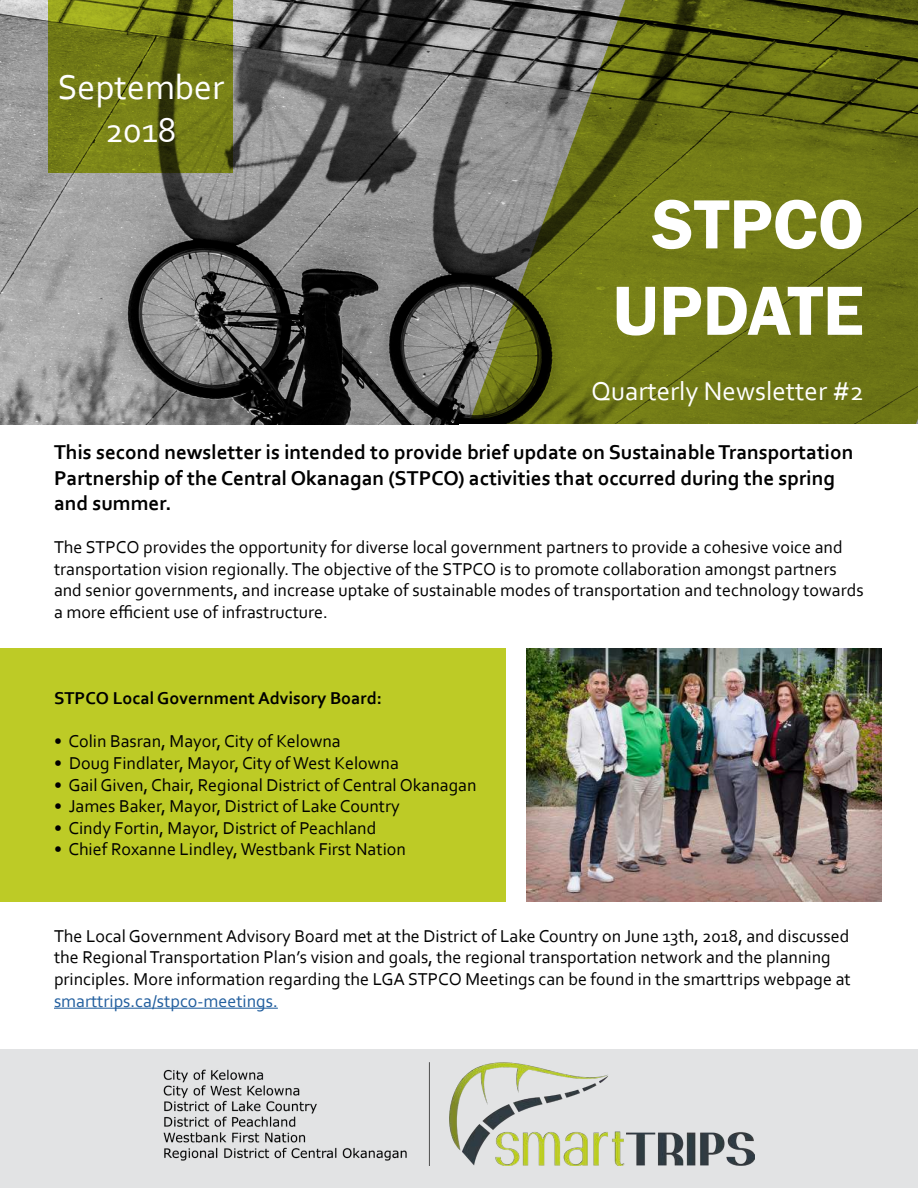
<style>
.page{position:relative;width:918px;height:1188px;background:#fff}
.page>*{position:absolute;margin:0;border:0;box-sizing:border-box;transform-origin:0 0}
.t1{font:600 72px/86.4px "Franklin Gothic";color:#fff;text-align:center}
.t2{font:36px/43.2px "Corbel";color:#fff;text-align:center}
.t3{font:27px "Corbel";color:#fff}
.t4{font:700 21px/25.2px "Corbel";color:#000}
.t5{font:18px/21.6px "Corbel";color:#000}
.t6{font:700 18px "Corbel";color:#000}
.t7{font:18px "Corbel";color:#215e9e}
</style>
<div class="page">
<div style="left:0;top:648px;width:506px;height:254px;background:#bdcb26"></div>
<div style="left:0;top:1049px;width:918px;height:139px;background:#e2e3e4"></div>
<img style="left:0;top:0;width:468px;height:425px">
<svg style="left:468px;top:0;width:450px;height:424px;background:#6c7227"></svg>
<svg style="left:49px;top:0;width:184px;height:173px;background:#717916"></svg>
<hr style="left:54px;top:1008px;width:224px;height:1px;background:#215e9e">
<img style="left:163px;top:1063px;width:592px;height:103px">
<img style="left:526px;top:648px;width:356px;height:254px">
<h2 class="t2" style="left:58px;top:64px;width:168px">September<br>2018</h2>
<h1 class="t1" style="left:612px;top:182px;width:253px">STPCO<br>UPDATE</h1>
<h3 class="t3" style="left:591px;top:374px;width:274px">Quarterly Newsletter #2</h3>
<p class="t4" style="left:54px;top:439px;width:801px">This second newsletter is intended to provide brief update on Sustainable Transportation<br>Partnership of the Central Okanagan (STPCO) activities that occurred during the spring and summer.</p>
<p class="t5" style="left:54px;top:536px;width:811px">The STPCO provides the opportunity for diverse local government partners to provide a cohesive voice and transportation vision regionally. The objective of the STPCO is to promote collaboration amongst partners and senior governments, and increase uptake of sustainable modes of transportation and technology towards a more efficient use of infrastructure.</p>
<p class="t6" style="left:54px;top:687px;width:330px">STPCO Local Government Advisory Board:</p>
<p class="t5" style="left:54px;top:730px;width:288px">• Colin Basran, Mayor, City of Kelowna</p>
<p class="t5" style="left:54px;top:752px;width:346px">• Doug Findlater, Mayor, City of West Kelowna</p>
<p class="t5" style="left:54px;top:773px;width:424px">• Gail Given, Chair, Regional District of Central Okanagan</p>
<p class="t5" style="left:54px;top:795px;width:347px">• James Baker, Mayor, District of Lake Country</p>
<p class="t5" style="left:54px;top:816px;width:324px">• Cindy Fortin, Mayor, District of Peachland</p>
<p class="t5" style="left:54px;top:838px;width:353px">• Chief Roxanne Lindley, Westbank First Nation</p>
<p class="t5" style="left:54px;top:924px;width:798px">The Local Government Advisory Board met at the District of Lake Country on June 13th, 2018, and discussed the Regional Transportation Plan’s vision and goals, the regional transportation network and the planning principles. More information regarding the LGA STPCO Meetings can be found in the smarttrips webpage at</p>
<p class="t7" style="left:54px;top:989px;width:225px">smarttrips.ca/stpco-meetings.</p>
</div>
